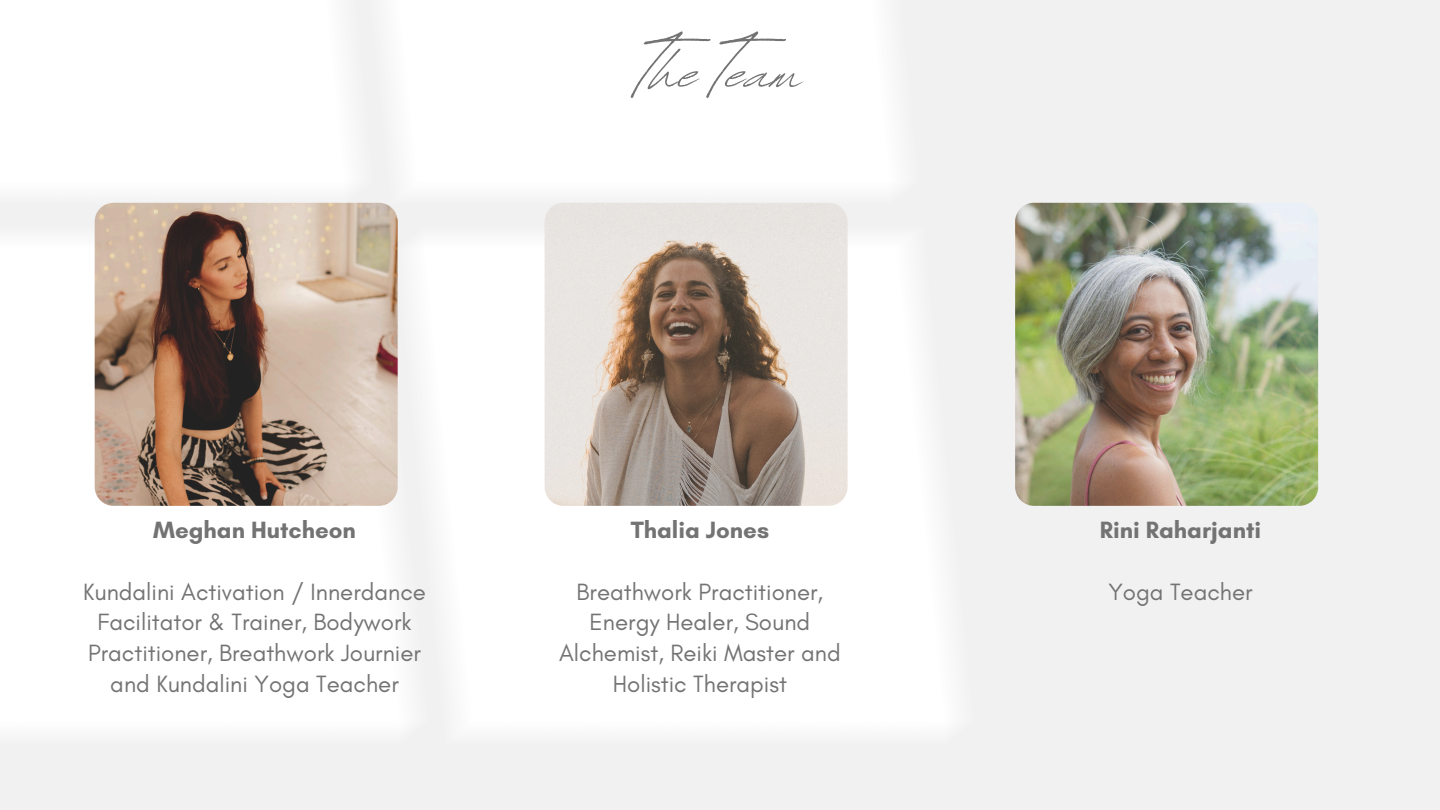
<style>
.page{position:relative;width:1440px;height:810px;background:#fff}
.page>*{position:absolute;margin:0;border:0;box-sizing:border-box;transform-origin:0 0}
.t1{font:92px "Revive 80 Signature";color:#737373}
.t2{font:24px/30.8px "Glacial Indifference";color:#737373;text-align:center}
.t3{font:700 24px "Glacial Indifference";color:#737373}
</style>
<div class="page">
<img style="left:545px;top:203px;width:303px;height:303px;border-radius:19px">
<img style="left:95px;top:203px;width:303px;height:303px;border-radius:19px">
<img style="left:1015px;top:203px;width:303px;height:303px;border-radius:19px">
<p class="t1" style="left:638px;top:1px;width:165px">The Team</p>
<h2 class="t3" style="left:153px;top:515px;width:204px">Meghan Hutcheon</h2>
<p class="t2" style="left:83px;top:576px;width:344px">Kundalini Activation / Innerdance Facilitator &amp; Trainer, Bodywork Practitioner, Breathwork Journier and Kundalini Yoga Teacher</p>
<p class="t3" style="left:631px;top:515px;width:140px">Thalia Jones</p>
<h2 class="t2" style="left:559px;top:576px;width:283px">Breathwork Practitioner,<br>Energy Healer, Sound<br>Alchemist, Reiki Master and<br>Holistic Therapist</h2>
<h1 class="t3" style="left:1100px;top:515px;width:163px">Rini Raharjanti</h1>
<p class="t2" style="left:1108px;top:576px;width:146px">Yoga Teacher</p>
</div>
